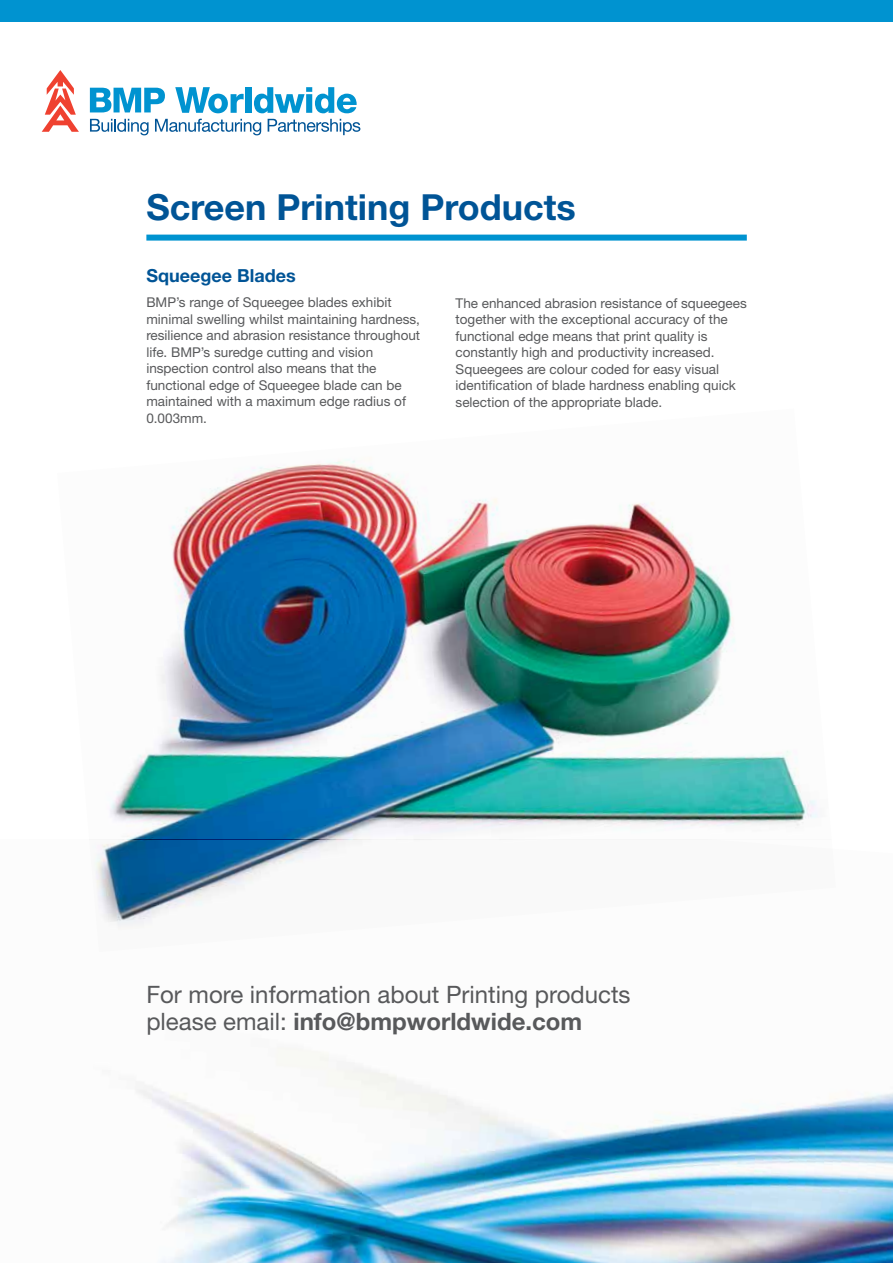
<style>
.page{position:relative;width:893px;height:1263px;background:#fff}
.page>*{position:absolute;margin:0;border:0;box-sizing:border-box;transform-origin:0 0}
.t1{font:700 36px "Helvetica Neue";color:#005496}
.t2{font:24px/27px "Helvetica Neue";color:#58595b}
.t3{font:700 18px "Helvetica Neue";color:#005496}
.t4{font:13.5px/16.5px "Helvetica Neue";color:#58595b}
.s1{font-weight:700}
</style>
<div class="page">
<img style="left:110px;top:459px;width:708px;height:381px">
<div style="left:0;top:0;width:893px;height:21px;background:#0093d0"></div>
<svg style="left:42px;top:70px;width:37px;height:62px"></svg>
<svg style="left:90px;top:88px;width:75px;height:24px"></svg>
<svg style="left:90px;top:119px;width:59px;height:16px"></svg>
<svg style="left:155px;top:119px;width:106px;height:16px"></svg>
<svg style="left:268px;top:119px;width:92px;height:16px"></svg>
<svg style="left:175px;top:87px;width:69px;height:26px"></svg>
<div style="left:245px;top:87px;width:6px;height:26px;background:#0093d0"></div>
<svg style="left:254px;top:87px;width:103px;height:26px"></svg>
<div style="left:146px;top:235px;width:601px;height:6px;background:#0093d0"></div>
<img style="left:95px;top:840px;width:798px;height:423px">
<h1 class="t1" style="left:146px;top:185px;width:431px">Screen Printing Products</h1>
<h3 class="t3" style="left:146px;top:265px;width:151px">Squeegee Blades</h3>
<p class="t4" style="left:146px;top:294px;width:275px">BMP’s range of Squeegee blades exhibit minimal swelling whilst maintaining hardness, resilience and abrasion resistance throughout life. BMP’s suredge cutting and vision inspection control also means that the functional edge of Squeegee blade can be maintained with a maximum edge radius of 0.003mm.</p>
<p class="t4" style="left:456px;top:295px;width:293px">The enhanced abrasion resistance of squeegees together with the exceptional accuracy of the functional edge means that print quality is constantly high and productivity increased.<br>Squeegees are colour coded for easy visual identification of blade hardness enabling quick selection of the appropriate blade.</p>
<h2 class="t2" style="left:146px;top:981px;width:486px">For more information about Printing products please email: <span class="s1">info@bmpworldwide.com</span></h2>
</div>
